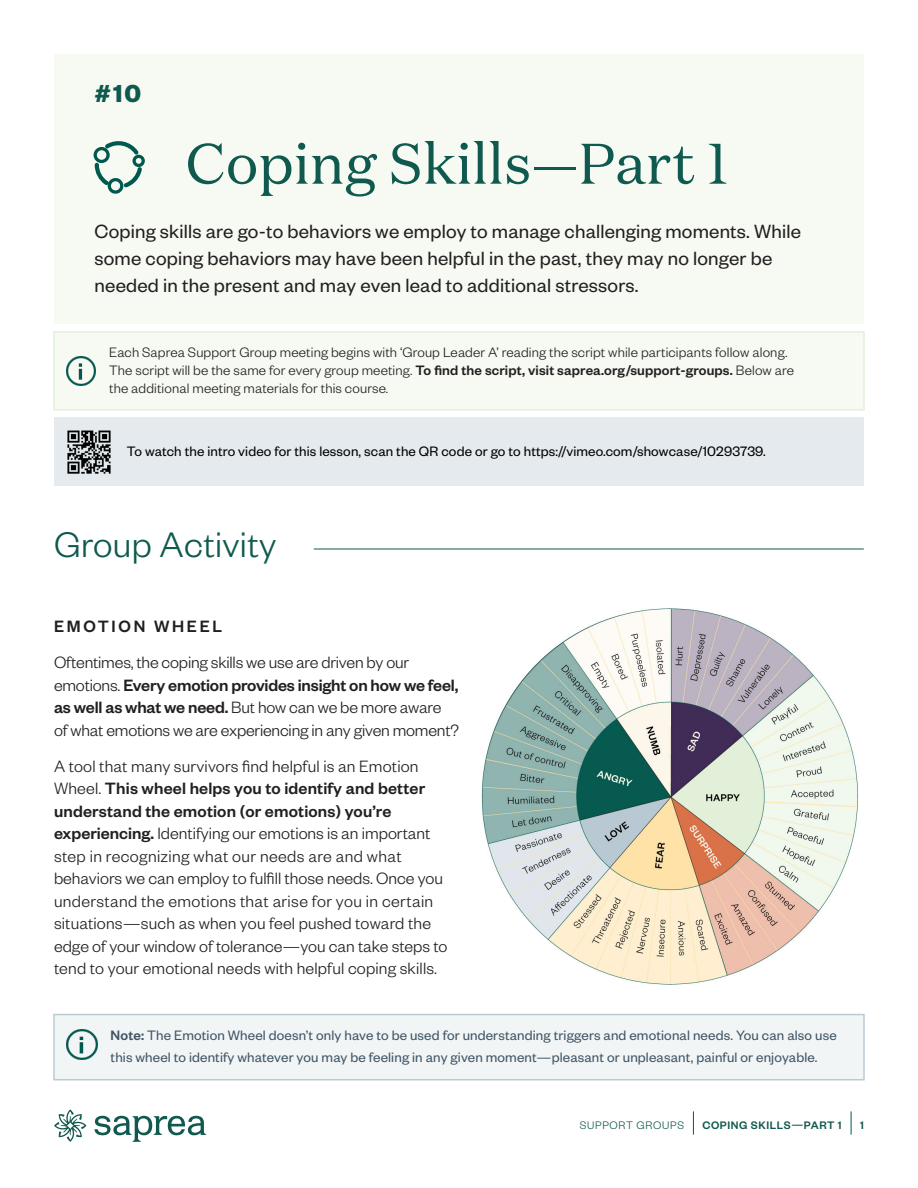
<style>
.page{position:relative;width:918px;height:1188px;background:#fff}
.page>*{position:absolute;margin:0;border:0;box-sizing:border-box;transform-origin:0 0}
.Header_Block{font:57px "Domaine Text";color:#0f594e}
.t1{font:300 39px "Founders Grotesk";letter-spacing:.01em;color:#0f594e}
.Header_Block-2{font:700 27px "Founders Grotesk";color:#0f594e}
.Header_Block-3{font:21px/27px "Founders Grotesk";letter-spacing:.01em;color:#231f20}
.Body{font:300 18px/22.5px "Founders Grotesk";letter-spacing:.005em;color:#231f20}
.t2{font:500 18px "Founders Grotesk";letter-spacing:.15em;color:#231f20}
.Intro-Disclaimer{font:300 15px/18px "Founders Grotesk";letter-spacing:.01em;color:#231f20}
.Note{font:15px/22.5px "Founders Grotesk";letter-spacing:.01em;color:#3f5465}
.Blue_Body{font:15px "Founders Grotesk";letter-spacing:.01em;color:#000}
.t3{font:500 12px "Founders Grotesk";letter-spacing:.05em;color:#0f594e}
.t4{font:300 12px "Founders Grotesk";letter-spacing:.06em;color:#0f594e}
.s1{font-weight:500}
</style>
<div class="page">
<svg style="left:94px;top:1116px;width:112px;height:26px"></svg>
<svg style="left:54px;top:1109px;width:33px;height:33px"></svg>
<svg style="left:693px;top:1111px;width:1px;height:24px"></svg>
<svg style="left:851px;top:1111px;width:1px;height:24px"></svg>
<div style="left:54px;top:54px;width:810px;height:81px;background:#f6faf3"></div>
<div style="left:54px;top:112px;width:810px;height:111px;background:#f6faf3"></div>
<div style="left:54px;top:195px;width:810px;height:129px;background:#f6faf3"></div>
<div style="left:54px;top:332px;width:810px;height:78px;background:#f6faf3"></div>
<div style="left:53px;top:331px;width:812px;height:80px;border:2px solid #e2f0da"></div>
<div style="left:54px;top:417px;width:810px;height:69px;background:#e4eaee"></div>
<hr style="left:314px;top:549px;width:550px;height:1px;background:#0f594e">
<div style="left:54px;top:1015px;width:810px;height:65px;background:#f1f5f6"></div>
<div style="left:53px;top:1014px;width:812px;height:66px;border:2px solid #bbcbd4"></div>
<svg style="left:94px;top:141px;width:51px;height:53px"></svg>
<img style="left:66px;top:356px;width:30px;height:30px">
<img style="left:67px;top:430px;width:44px;height:44px">
<img style="left:67px;top:1030px;width:30px;height:30px">
<img style="left:481px;top:608px;width:378px;height:377px">
<p class="Header_Block-2" style="left:94px;top:76px;width:48px">#10</p>
<p class="Header_Block" style="left:185px;top:128px;width:545px">Coping Skills—Part 1</p>
<p class="Header_Block-3" style="left:94px;top:216px;width:708px">Coping skills are go-to behaviors we employ to manage challenging moments. While some coping behaviors may have been helpful in the past, they may no longer be needed in the present and may even lead to additional stressors.</p>
<p class="Intro-Disclaimer" style="left:109px;top:342px;width:686px">Each Saprea Support Group meeting begins with ‘Group Leader A’ reading the script while participants follow along.<br>The script will be the same for every group meeting. <span class="s1">To find the script, visit saprea.org/support-groups.</span> Below are the additional meeting materials for this course.</p>
<p class="Blue_Body" style="left:127px;top:442px;width:641px">To watch the intro video for this lesson, scan the QR code or go to https://vimeo.com/showcase/10293739.</p>
<h1 class="t1" style="left:54px;top:521px;width:224px">Group Activity</h1>
<h2 class="t2" style="left:54px;top:615px;width:170px">EMOTION WHEEL</h2>
<p class="Body" style="left:54px;top:650px;width:407px">Oftentimes, the coping skills we use are driven by our emotions. <span class="s1">Every emotion provides insight on how we feel, as well as what we need.</span> But how can we be more aware of what emotions we are experiencing in any given moment?</p>
<p class="Body" style="left:54px;top:754px;width:395px">A tool that many survivors find helpful is an Emotion Wheel. <span class="s1">This wheel helps you to identify and better understand the emotion (or emotions) you’re experiencing.</span> Identifying our emotions is an important step in recognizing what our needs are and what behaviors we can employ to fulfill those needs. Once you understand the emotions that arise for you in certain situations—such as when you feel pushed toward the edge of your window of tolerance—you can take steps to tend to your emotional needs with helpful coping skills.</p>
<p class="Note" style="left:111px;top:1023px;width:728px"><span class="s1">Note:</span> The Emotion Wheel doesn’t only have to be used for understanding triggers and emotional needs. You can also use this wheel to identify whatever you may be feeling in any given moment—pleasant or unpleasant, painful or enjoyable.</p>
<p class="t4" style="left:580px;top:1118px;width:106px">SUPPORT GROUPS</p>
<p class="t3" style="left:702px;top:1117px;width:141px">COPING SKILLS—PART 1</p>
<p class="t3" style="left:860px;top:1117px;width:5px">1</p>
</div>
